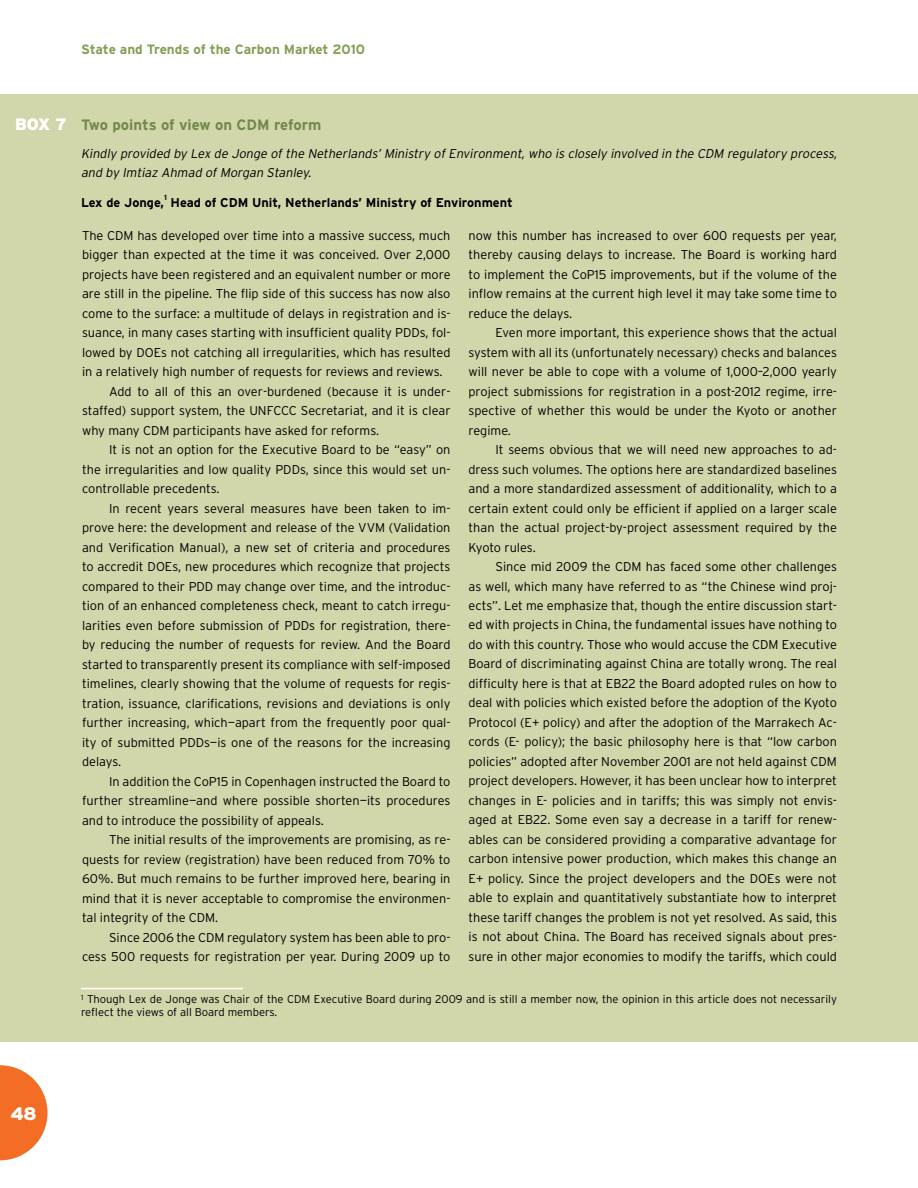
<style>
.page{position:relative;width:918px;height:1188px;background:#fff}
.page>*{position:absolute;margin:0;border:0;box-sizing:border-box;transform-origin:0 0}
.t1{font:900 18px "Interstate";color:#fff}
.t2{font:900 16.5px "Interstate";color:#fff}
.t3{font:700 15px "Interstate";color:#728a49}
.t4{font:700 13.5px "Interstate";color:#85a057}
.t5{font:300 12.75px/19.5px "Interstate";color:#000;text-align:justify}
.t6{font:italic 300 12.75px/19.5px "Interstate";color:#000}
.t7{font:700 12.75px "Interstate";color:#000}
.t8{font:300 11.25px/13.5px "Interstate";color:#000}
.t9{font:700 7.5px "Interstate";color:#000}
</style>
<div class="page">
<div style="left:0;top:94px;width:918px;height:948px;background:#d2d6ab"></div>
<hr style="left:81px;top:988px;width:162px;height:1px;background:#fff">
<svg style="left:0;top:1065px;width:48px;height:95px"></svg>
<p class="t4" style="left:81px;top:42px;width:286px">State and Trends of the Carbon Market 2010</p>
<p class="t2" style="left:15px;top:114px;width:53px">Box 7</p>
<p class="t3" style="left:81px;top:116px;width:242px">Two points of view on CDM reform</p>
<p class="t6" style="left:81px;top:143px;width:760px">Kindly provided by Lex de Jonge of the Netherlands’ Ministry of Environment, who is closely involved in the CDM regulatory process, and by Imtiaz Ahmad of Morgan Stanley.</p>
<p class="t7" style="left:81px;top:196px;width:85px">Lex de Jonge,</p>
<p class="t9" style="left:164px;top:193px;width:4px">1</p>
<p class="t7" style="left:171px;top:196px;width:344px">Head of CDM Unit, Netherlands’ Ministry of Environment</p>
<p class="t5" style="left:82px;top:225px;width:370px">The CDM has developed over time into a massive success, much bigger than expected at the time it was conceived. Over 2,000 projects have been registered and an equivalent number or more are still in the pipeline. The flip side of this success has now also come to the surface: a multitude of delays in registration and is&shy;suance, in many cases starting with insufficient quality PDDs, fol&shy;lowed by DOE</p>
<p class="t5" style="left:161px;top:342px;width:291px">s not catching all irregularities, which has resulted</p>
<p class="t5" style="left:82px;top:362px;width:362px">in a relatively high number of requests for reviews and reviews.</p>
<p class="t5" style="left:109px;top:381px;width:343px">Add to all of this an over-burdened (because it is under-</p>
<p class="t5" style="left:82px;top:401px;width:176px">staffed) support system, the UNF</p>
<p class="t5" style="left:82px;top:401px;width:370px;text-indent:191px">CCC Secretariat, and it is clear why many CDM participants have asked for reforms.</p>
<p class="t5" style="left:82px;top:440px;width:370px;text-indent:27px">It is not an option for the Executive Board to be “easy” on the irregularities and low quality PDDs, since this would set un&shy;controllable precedents.</p>
<p class="t5" style="left:82px;top:498px;width:370px;text-indent:27px">In recent years several measures have been taken to im&shy;prove here: the development and release of the VVM</p>
<p class="t5" style="left:82px;top:518px;width:370px;text-indent:307px">(Validation and Verification Manual), a new set of criteria and procedures to accredit DOE</p>
<p class="t5" style="left:82px;top:557px;width:370px;text-indent:90px">s, new procedures which recognize that projects compared to their PDD may change over time, and the introduc&shy;tion of an enhanced completeness check, meant to catch irregu&shy;larities even before submission of PDDs for registration, there&shy;by reducing the number of requests for review. And the Board started to transparently present its compliance with self-imposed timelines, clearly showing that the volume of requests for regis&shy;tration, issuance, clarifications, revisions and deviations is only further increasing, which—apart from the frequently poor qual&shy;ity of submitted PDDs—is one of the reasons for the increasing delays.</p>
<p class="t5" style="left:82px;top:771px;width:370px;text-indent:27px">In addition the CoP15 in Copenhagen instructed the Board to further streamline—and where possible shorten—its procedures and to introduce the possibility of appeals.</p>
<p class="t5" style="left:82px;top:830px;width:370px;text-indent:27px">The initial results of the improvements are promising, as re&shy;quests for review (registration) have been reduced from 70% to 60%. But much remains to be further improved here, bearing in mind that it is never acceptable to compromise the environmen&shy;tal integrity of the CDM .</p>
<p class="t5" style="left:82px;top:927px;width:370px;text-align:right">Since 2006 the CDM regulatory system has been able to pro&shy;cess 500 requests for registration per year. During 2009 up to</p>
<p class="t5" style="left:469px;top:225px;width:370px">now this number has increased to over 600 requests per year, thereby causing delays to increase. The Board is working hard to implement the CoP15 improvements, but if the volume of the inflow remains at the current high level it may take some time to reduce the delays.</p>
<p class="t5" style="left:469px;top:323px;width:370px;text-indent:27px">Even more important, this experience shows that the actual system with all its (unfortunately necessary) checks and balances will never be able to cope with a volume of 1,000–2,000 yearly project submissions for registration in a post-2012 regime, irre&shy;spective of whether this would be under the Kyoto or another regime.</p>
<p class="t5" style="left:469px;top:440px;width:370px;text-indent:27px">It seems obvious that we will need new approaches to ad&shy;dress such volumes. The options here are standardized baselines and a more standardized assessment of additionality, which to a certain extent could only be efficient if applied on a larger scale than the actual project-by-project assessment required by the Kyoto rules.</p>
<p class="t5" style="left:469px;top:557px;width:370px;text-align:left;text-indent:27px">Since mid 2009 the CDM has faced some other challenges as well, which many have referred to as “the Chinese wind proj&shy;ects”. Let me emphasize that, though the entire discussion start&shy;ed with projects in China, the fundamental issues have nothing to do with this country. Those who would accuse the CDM Executive Board of discriminating against China are totally wrong. The real difficulty here is that at EB22 the Board adopted rules on how to deal with policies which existed before the adoption of the Kyoto Protocol (E+ policy) and after the adoption of the Marrakech Ac&shy;cords (E- policy); the basic philosophy here is that “low carbon policies” adopted after November 2001 are not held against CDM project developers. H owever, it has been unclear how to interpret changes in E- policies and in tariffs; this was simply not envis&shy;aged at EB22. Some even say a decrease in a tariff for renew&shy;ables can be considered providing a comparative advantage for carbon intensive power production, which makes this change an E+ policy. Since the project developers and the DOE</p>
<p class="t5" style="left:469px;top:869px;width:370px;text-indent:306px">s were not able to explain and quantitatively substantiate how to interpret these tariff changes the problem is not yet resolved. As said, this is not about China. The Board has received signals about pres&shy;sure in other major economies to modify the tariffs, which could</p>
<p class="t8" style="left:81px;top:992px;width:758px"><sup>1</sup> Though Lex de Jonge was Chair of the CDM Executive Board during 2009 and is still a member now, the opinion in this article does not necessarily reflect the views of all Board members.</p>
<h1 class="t1" style="left:10px;top:1103px;width:28px">48</h1>
</div>
